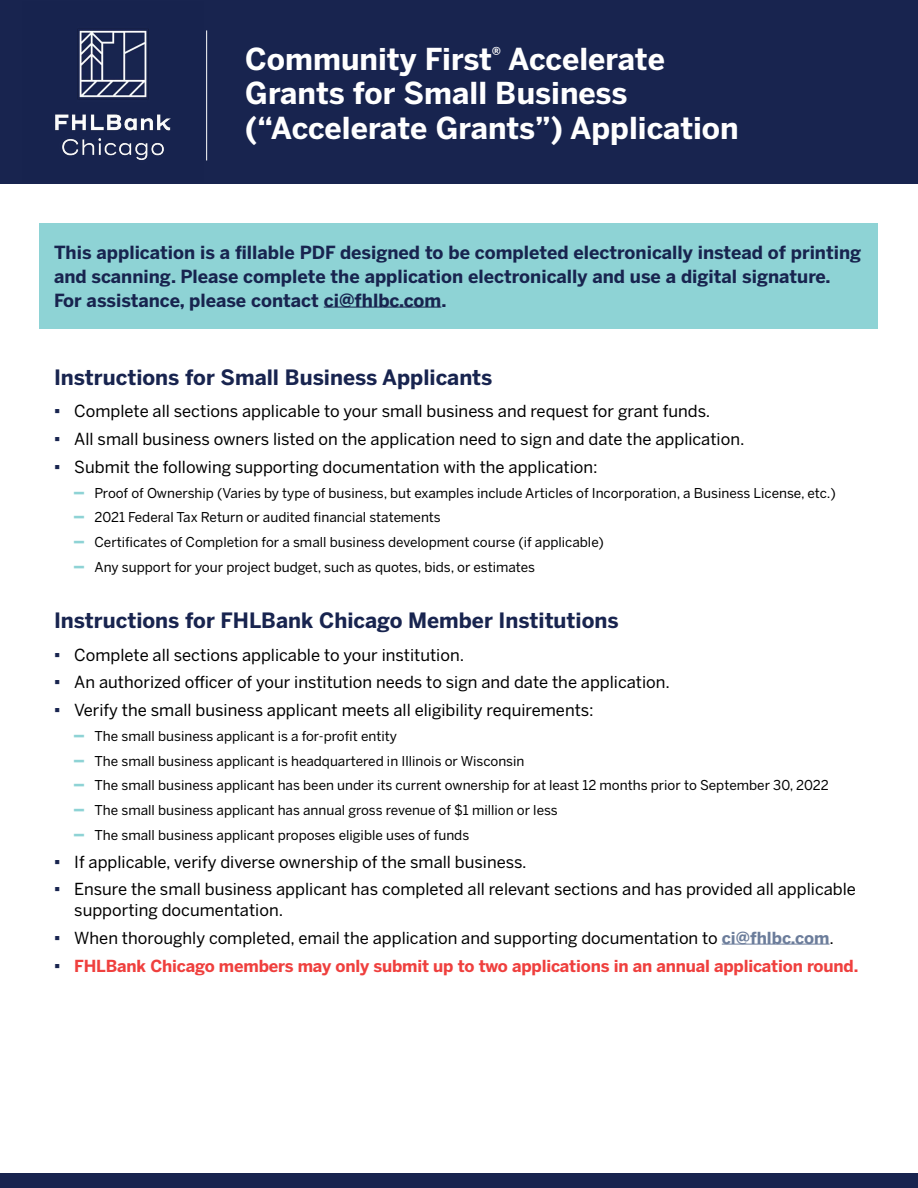
<style>
.page{position:relative;width:918px;height:1188px;background:#fff}
.page>*{position:absolute;margin:0;border:0;box-sizing:border-box;transform-origin:0 0}
.t1{font:700 30px/34.5px "Benton Sans";color:#fff}
.t2{font:700 21px "Benton Sans";color:#18244f}
.t3{font:700 18px/24px "Benton Sans";color:#18244f}
.t4{font:16.5px/21px "Benton Sans";color:#000}
.t5{font:700 16.5px "Benton Sans";letter-spacing:-.01em;color:#ef403e}
.t6{font:13.5px "Benton Sans";color:#000}
.s1{font-family:"Arial";font-size:18px;color:#18244f}
.s2{font-family:"Arial";font-weight:700;font-size:18px;color:#8ed3d5}
.s3{font-weight:700;color:#6c7d9b}
.s4{font-family:"Arial";font-weight:400;font-size:18px;color:#18244f}
</style>
<div class="page">
<div style="left:40px;top:223px;width:838px;height:106px;background:#8ed3d5"></div>
<div style="left:0;top:0;width:918px;height:184px;background:#18244f"></div>
<div style="left:0;top:1173px;width:918px;height:15px;background:#18244f"></div>
<hr style="left:324px;top:307px;width:117px;height:1px;background:#18244f">
<img style="left:55px;top:29px;width:116px;height:131px">
<hr style="left:206px;top:30px;width:1px;height:130px;background:#fff">
<hr style="left:722px;top:944px;width:108px;height:1px;background:#6c7d9b">
<h1 class="t1" style="left:245px;top:42px;width:495px">Community First<sup>®</sup> Accelerate<br>Grants for Small Business (“Accelerate Grants”) Application</h1>
<p class="t3" style="left:54px;top:241px;width:809px">This application is a fillable PDF designed to be completed electronically instead of printing and scanning. Please complete the application electronically and use a digital signature.<br>For assistance, please contact ci@fhlbc.com.</p>
<p class="t2" style="left:54px;top:364px;width:440px">Instructions for Small Business Applicants</p>
<p class="t4" style="left:54px;top:401px;width:658px"><span class="s1">▪</span> Complete all sections applicable to your small business and request for grant funds.</p>
<p class="t4" style="left:54px;top:429px;width:692px"><span class="s1">▪</span> All small business owners listed on the application need to sign and date the application.</p>
<p class="t4" style="left:54px;top:457px;width:545px"><span class="s1">▪</span> Submit the following supporting documentation with the application:</p>
<p class="t6" style="left:74px;top:485px;width:763px"><span class="s2">–</span> Proof of Ownership (Varies by type of business, but examples include Articles of Incorporation, a Business License, etc.)</p>
<p class="t6" style="left:74px;top:509px;width:368px"><span class="s2">–</span> 2021 Federal Tax Return or audited financial statements</p>
<p class="t6" style="left:74px;top:534px;width:531px"><span class="s2">–</span> Certificates of Completion for a small business development course (if applicable)</p>
<p class="t6" style="left:74px;top:559px;width:462px"><span class="s2">–</span> Any support for your project budget, such as quotes, bids, or estimates</p>
<p class="t2" style="left:54px;top:607px;width:566px">Instructions for FHLBank Chicago Member Institutions</p>
<p class="t4" style="left:54px;top:644px;width:412px"><span class="s1">▪</span> Complete all sections applicable to your institution.</p>
<p class="t4" style="left:54px;top:672px;width:618px"><span class="s1">▪</span> An authorized officer of your institution needs to sign and date the application.</p>
<p class="t4" style="left:54px;top:700px;width:541px"><span class="s1">▪</span> Verify the small business applicant meets all eligibility requirements:</p>
<p class="t6" style="left:74px;top:728px;width:324px"><span class="s2">–</span> The small business applicant is a for-profit entity</p>
<p class="t6" style="left:74px;top:753px;width:452px"><span class="s2">–</span> The small business applicant is headquartered in Illinois or Wisconsin</p>
<p class="t6" style="left:74px;top:777px;width:756px"><span class="s2">–</span> The small business applicant has been under its current ownership for at least 12 months prior to September 30, 2022</p>
<p class="t6" style="left:74px;top:802px;width:485px"><span class="s2">–</span> The small business applicant has annual gross revenue of $1 million or less</p>
<p class="t6" style="left:74px;top:827px;width:397px"><span class="s2">–</span> The small business applicant proposes eligible uses of funds</p>
<p class="t4" style="left:54px;top:851px;width:474px"><span class="s1">▪</span> If applicable, verify diverse ownership of the small business.</p>
<p class="t4" style="left:74px;top:879px;width:783px;text-indent:-20px"><span class="s1">▪</span> Ensure the small business applicant has completed all relevant sections and has provided all applicable supporting documentation.</p>
<p class="t4" style="left:54px;top:928px;width:782px"><span class="s1">▪</span> When thoroughly completed, email the application and supporting documentation to <span class="s3">ci@fhlbc.com</span>.</p>
<p class="t5" style="left:54px;top:955px;width:806px"><span class="s4">▪</span> FHLBank Chicago members may only submit up to two applications in an annual application round.</p>
</div>
